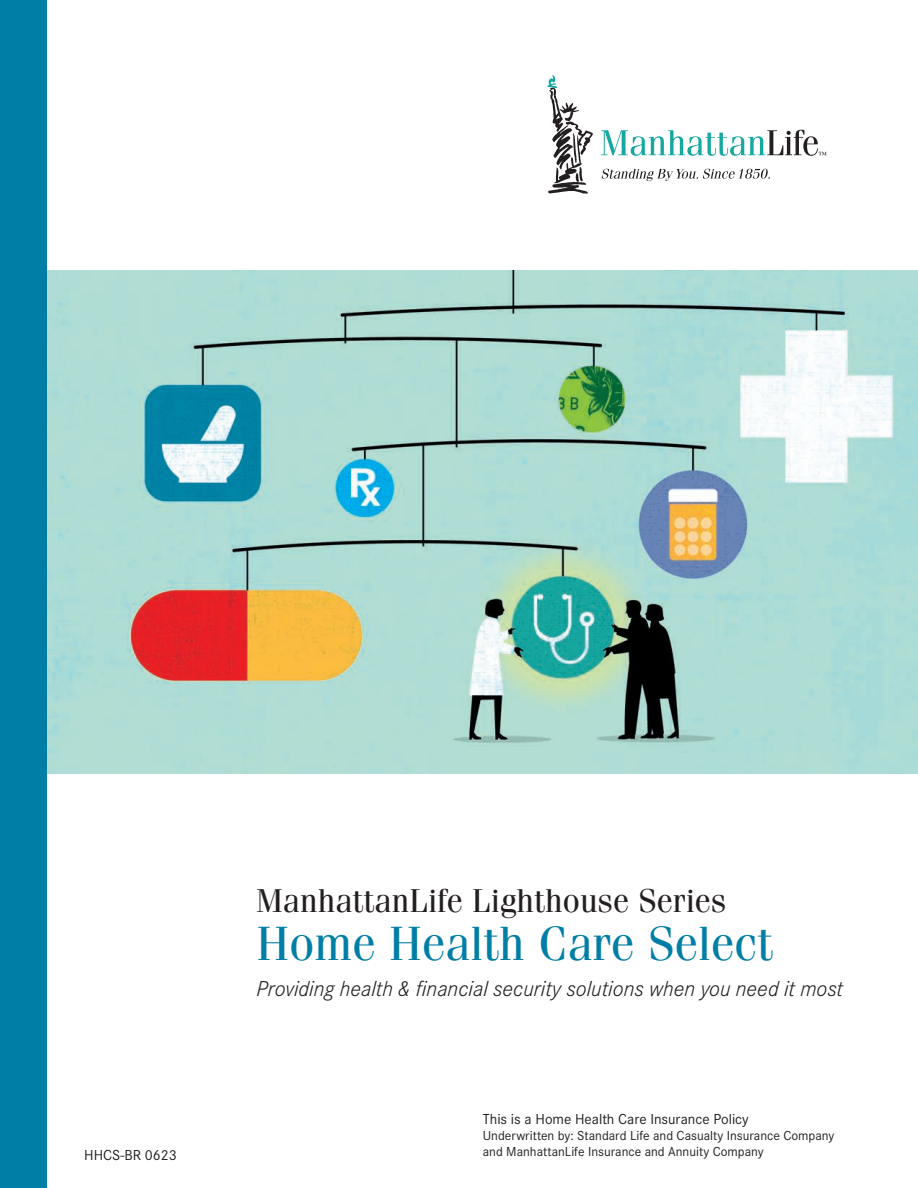
<style>
.page{position:relative;width:918px;height:1188px;background:#fff}
.page>*{position:absolute;margin:0;border:0;box-sizing:border-box;transform-origin:0 0}
.t1{font:48px "Fenice Pro ITC";color:#007ea5}
.t2{font:33px "Fenice Pro ITC";color:#231f20}
.t3{font:italic 300 22.5px "Corporate S Pro";color:#231f20}
.t4{font:15px "Corporate S Pro";color:#231f20}
.t5{font:13.5px/16.2px "Corporate S Pro";color:#231f20}
</style>
<div class="page">
<img style="left:47px;top:270px;width:871px;height:503px">
<div style="left:0;top:0;width:47px;height:1188px;background:#007ea5"></div>
<svg style="left:547px;top:75px;width:46px;height:119px"></svg>
<svg style="left:602px;top:169px;width:168px;height:12px"></svg>
<svg style="left:601px;top:130px;width:226px;height:26px"></svg>
<p class="t4" style="left:84px;top:1144px;width:94px">HHCS-BR 0623</p>
<h2 class="t2" style="left:257px;top:880px;width:471px">ManhattanLife Lighthouse Series</h2>
<h1 class="t1" style="left:257px;top:914px;width:518px">Home Health Care Select</h1>
<h3 class="t3" style="left:257px;top:972px;width:588px">Providing health &amp; financial security solutions when you need it most</h3>
<p class="t4" style="left:483px;top:1108px;width:268px">This is a Home Health Care Insurance Policy</p>
<p class="t5" style="left:483px;top:1126px;width:353px">Underwritten by: Standard Life and Casualty Insurance Company and ManhattanLife Insurance and Annuity Company</p>
</div>
